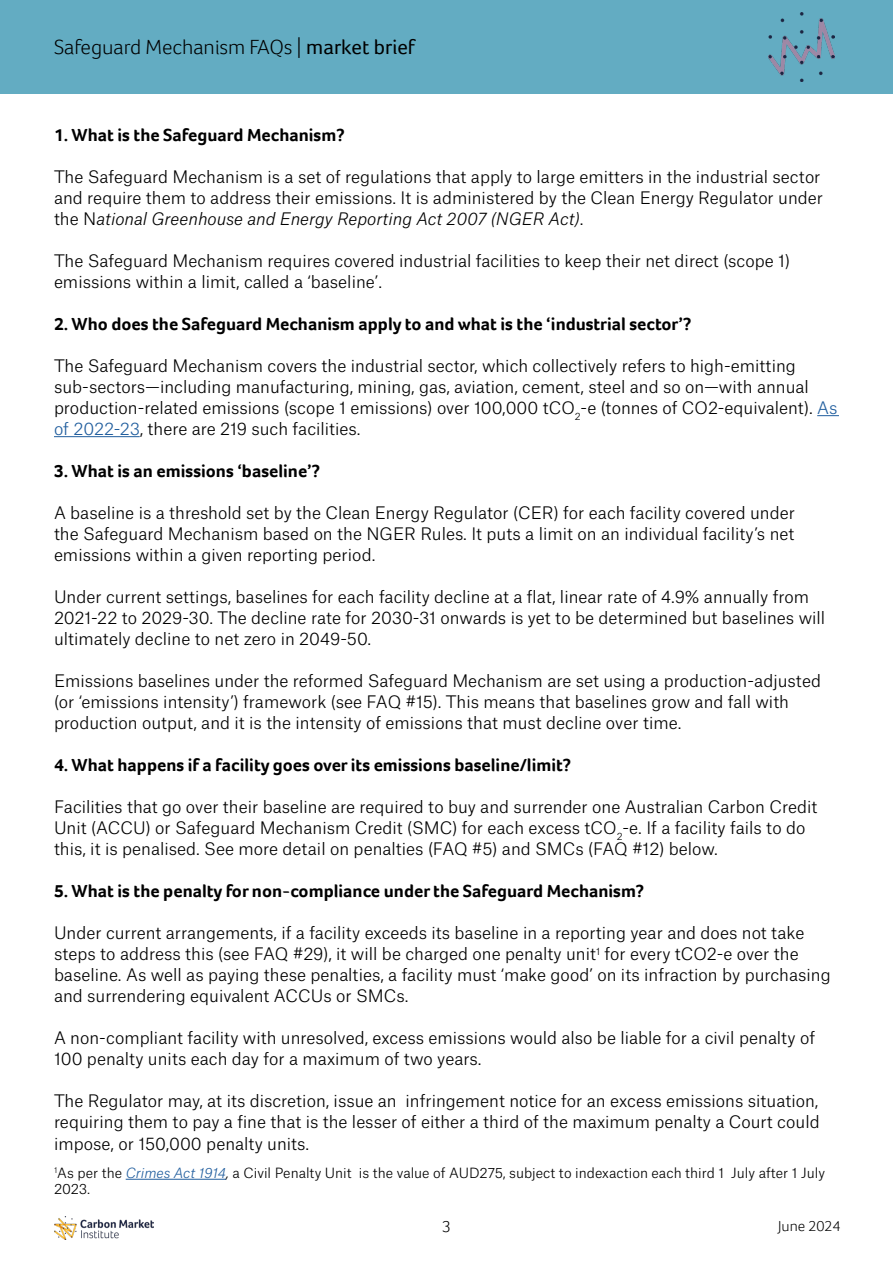
<style>
.page{position:relative;width:893px;height:1263px;background:#fff}
.page>*{position:absolute;margin:0;border:0;box-sizing:border-box;transform-origin:0 0}
.t1{font:300 21px "Foco";color:#000}
.t2{font:700 18px "Foco";color:#000}
.t3{font:300 16.5px/21px "Atlas Grotesk";color:#000}
.t4{font:300 16.5px "Foco";color:#000}
.t5{font:300 15px "Foco";color:#000}
.t6{font:300 13.5px/16.2px "Atlas Grotesk";color:#000}
.s1{font-weight:400}
.s2{font-style:italic}
.s3{color:#215e9e}
.s4{font-style:italic;color:#215e9e}
</style>
<div class="page">
<div style="left:0;top:0;width:893px;height:93px;background:#63acc2"></div>
<img style="left:769px;top:12px;width:65px;height:69px">
<img style="left:54px;top:1216px;width:99px;height:24px">
<svg style="left:817px;top:415px;width:22px;height:1px"></svg>
<hr style="left:54px;top:436px;width:86px;height:1px;background:#215e9e">
<hr style="left:126px;top:1179px;width:100px;height:1px;background:#215e9e">
<p class="t1" style="left:54px;top:33px;width:362px">Safeguard Mechanism FAQs | <span class="s1">market brief</span></p>
<p class="t2" style="left:54px;top:123px;width:292px">1. What is the Safeguard Mechanism?</p>
<p class="t3" style="left:54px;top:165px;width:771px">The Safeguard Mechanism is a set of regulations that apply to large emitters in the industrial sector and require them to address their emissions. It is administered by the Clean Energy Regulator under the N<span class="s2">ational Greenhouse and Energy Reporting Act 2007 (NGER Act)</span>.</p>
<p class="t3" style="left:54px;top:249px;width:738px">The Safeguard Mechanism requires covered industrial facilities to keep their net direct (scope 1) emissions within a limit, called a ‘baseline’.</p>
<p class="t2" style="left:54px;top:312px;width:639px">2. Who does the Safeguard Mechanism apply to and what is the ‘industrial sector’?</p>
<p class="t3" style="left:54px;top:354px;width:785px">The Safeguard Mechanism covers the industrial sector, which collectively refers to high-emitting sub-sectors—including manufacturing, mining, gas, aviation, cement, steel and so on—with annual production-related emissions (scope 1 emissions) over 100,000 tCO<sub>2</sub>-e (tonnes of CO2-equivalent). <span class="s3">As of 2022-23</span>, there are 219 such facilities.</p>
<p class="t2" style="left:54px;top:459px;width:268px">3. What is an emissions ‘baseline’?</p>
<p class="t3" style="left:54px;top:501px;width:742px;text-align:justify">A baseline is a threshold set by the Clean Energy Regulator (CER) for each facility covered under the Safeguard Mechanism based on the NGER Rules. It puts a limit on an individual facility’s net emissions within a given reporting period.</p>
<p class="t3" style="left:54px;top:585px;width:773px">Under current settings, baselines for each facility decline at a flat, linear rate of 4.9% annually from<br>2021-22 to 2029-30. The decline rate for 2030-31 onwards is yet to be determined but baselines will ultimately decline to net zero in 2049-50.</p>
<p class="t3" style="left:54px;top:669px;width:769px">Emissions baselines under the reformed Safeguard Mechanism are set using a production-adjusted (or ‘emissions intensity’) framework (see FAQ #15). This means that baselines grow and fall with production output, and it is the intensity of emissions that must decline over time.</p>
<p class="t2" style="left:54px;top:753px;width:519px">4. What happens if a facility goes over its emissions baseline/limit?</p>
<p class="t3" style="left:54px;top:795px;width:765px">Facilities that go over their baseline are required to buy and surrender one Australian Carbon Credit<br>Unit (ACCU) or Safeguard Mechanism Credit (SMC) for each excess tCO<sub>2</sub>-e. If a facility fails to do this, it is penalised. See more detail on penalties (FAQ #5) and SMCs (FAQ #12) below.</p>
<p class="t2" style="left:54px;top:879px;width:592px">5. What is the penalty for non-compliance under the Safeguard Mechanism?</p>
<p class="t3" style="left:54px;top:921px;width:778px">Under current arrangements, if a facility exceeds its baseline in a reporting year and does not take steps to address this (see FAQ #29), it will be charged one penalty unit<sup>1</sup> for every tCO2-e over the baseline. As well as paying these penalties, a facility must ‘make good’ on its infraction by purchasing and surrendering equivalent ACCUs or SMCs.</p>
<p class="t3" style="left:54px;top:1026px;width:763px">A non-compliant facility with unresolved, excess emissions would also be liable for a civil penalty of<br>100 penalty units each day for a maximum of two years.</p>
<p class="t3" style="left:54px;top:1088px;width:767px;text-align:justify">The Regulator may, at its discretion, issue an infringement notice for an excess emissions situation, requiring them to pay a fine that is the lesser of either a third of the maximum penalty a Court could impose, or 150,000 penalty units.</p>
<p class="t6" style="left:54px;top:1163px;width:773px"><sup>1</sup>As per the <span class="s4">Crimes Act 1914</span><span class="s2">,</span> a Civil Penalty Unit is the value of AUD275, subject to indexaction each third 1 July after 1 July<br>2023.</p>
<p class="t4" style="left:442px;top:1216px;width:10px">3</p>
<p class="t5" style="left:778px;top:1216px;width:64px">June 2024</p>
</div>
